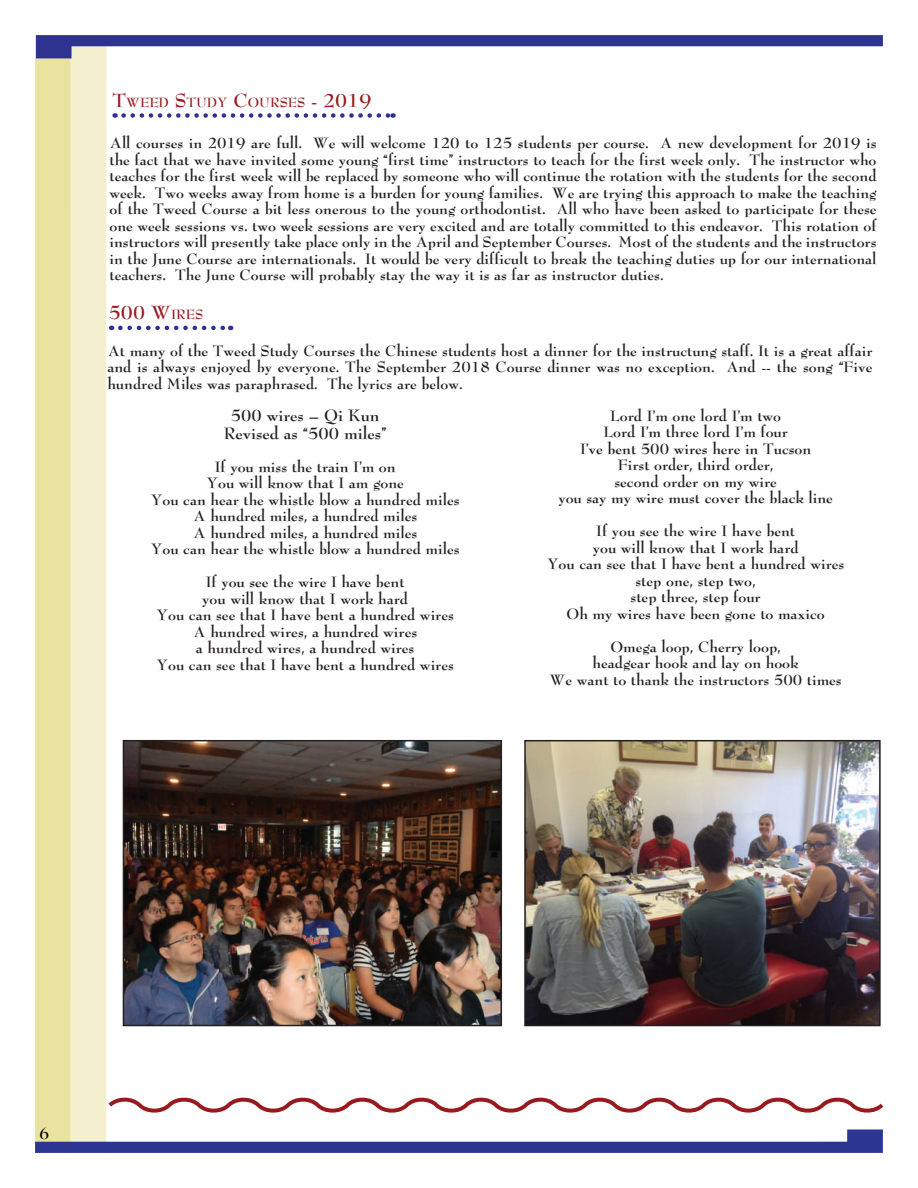
<style>
.page{position:relative;width:918px;height:1188px;background:#fff}
.page>*{position:absolute;margin:0;border:0;box-sizing:border-box;transform-origin:0 0}
.t1{font:700 21px "Metro";color:#981a1e}
.t2{font:700 18px/18px "Metro";color:#231f20;text-align:center}
.t3{font:700 16.5px/16.5px "Metro";color:#231f20;text-align:center}
.t4{font:700 16.5px "Metro";color:#000}
.t5{font:700 14.7px "Metro";color:#981a1e}
.s1{font-size:21px}
.s2{font-size:14.7px}
</style>
<div class="page">
<div style="left:35px;top:59px;width:36px;height:1094px;background:#eae29f"></div>
<div style="left:71px;top:46px;width:35px;height:1107px;background:#f4f0cf"></div>
<img style="left:527px;top:743px;width:351px;height:280px">
<div style="left:524px;top:740px;width:357px;height:286px;border:2px solid #231f20"></div>
<img style="left:126px;top:743px;width:373px;height:280px">
<div style="left:123px;top:740px;width:379px;height:286px;border:2px solid #231f20"></div>
<svg style="left:36px;top:35px;width:847px;height:24px"></svg>
<svg style="left:35px;top:1129px;width:848px;height:24px"></svg>
<svg style="left:106px;top:1092px;width:778px;height:26px"></svg>
<svg style="left:120px;top:326px;width:111px;height:4px"></svg>
<svg style="left:124px;top:113px;width:270px;height:5px"></svg>
<p class="t5" style="left:112px;top:92px;width:261px"><span class="s1">T</span>WEED <span class="s1">S</span>TUDY <span class="s1">C</span>OURSES <span class="s1">- 2019</span></p>
<p class="t3" style="left:110px;top:134px;width:769px;text-align:justify">All courses in 2019 are full. We will welcome 120 to 125 students per course. A new development for 2019 is the fact that we have invited some young “first time” instructors to teach for the first week only. The instructor who teaches for the first week will be replaced by someone who will continue the rotation with the students for the second week. Two weeks away from home is a burden for young families. We are trying this approach to make the teaching of the Tweed Course a bit less onerous to the young orthodontist. All who have been asked to participate for these one week sessions vs. two week sessions are very excited and are totally committed to this endeavor. This rotation of instructors will presently take place only in the April and September Courses. Most of the students and the instructors in the June Course are internationals. It would be very difficult to break the teaching duties up for our international teachers. The June Course will probably stay the way it is as far as instructor duties.</p>
<p class="t1" style="left:109px;top:299px;width:96px">500 W<span class="s2">IRES</span></p>
<p class="t3" style="left:107px;top:342px;width:767px;text-align:justify">At many of the Tweed Study Courses the Chinese students host a dinner for the instructung staff. It is a great affair and is always enjoyed by everyone. The September 2018 Course dinner was no exception. And -- the song “Five hundred Miles was paraphrased. The lyrics are below.</p>
<p class="t2" style="left:224px;top:405px;width:164px">500 wires – Qi Kun<br>Revised as “500 miles”</p>
<p class="t3" style="left:151px;top:457px;width:310px">If you miss the train I’m on<br>You will know that I am gone<br>You can hear the whistle blow a hundred miles A hundred miles, a hundred miles<br>A hundred miles, a hundred miles<br>You can hear the whistle blow a hundred miles</p>
<p class="t3" style="left:157px;top:573px;width:299px">If you see the wire I have bent<br>you will know that I work hard<br>You can see that I have bent a hundred wires A hundred wires, a hundred wires<br>a hundred wires, a hundred wires<br>You can see that I have bent a hundred wires</p>
<p class="t3" style="left:558px;top:407px;width:276px">Lord I’m one lord I’m two<br>Lord I’m three lord I’m four<br>I’ve bent 500 wires here in Tucson<br>First order, third order,<br>second order on my wire<br>you say my wire must cover the black line</p>
<p class="t3" style="left:547px;top:522px;width:299px">If you see the wire I have bent<br>you will know that I work hard<br>You can see that I have bent a hundred wires step one, step two,<br>step three, step four<br>Oh my wires have been gone to maxico</p>
<p class="t3" style="left:550px;top:638px;width:294px">Omega loop, Cherry loop,<br>headgear hook and lay on hook<br>We want to thank the instructors 500 times</p>
<p class="t4" style="left:40px;top:1123px;width:11px">6</p>
</div>
